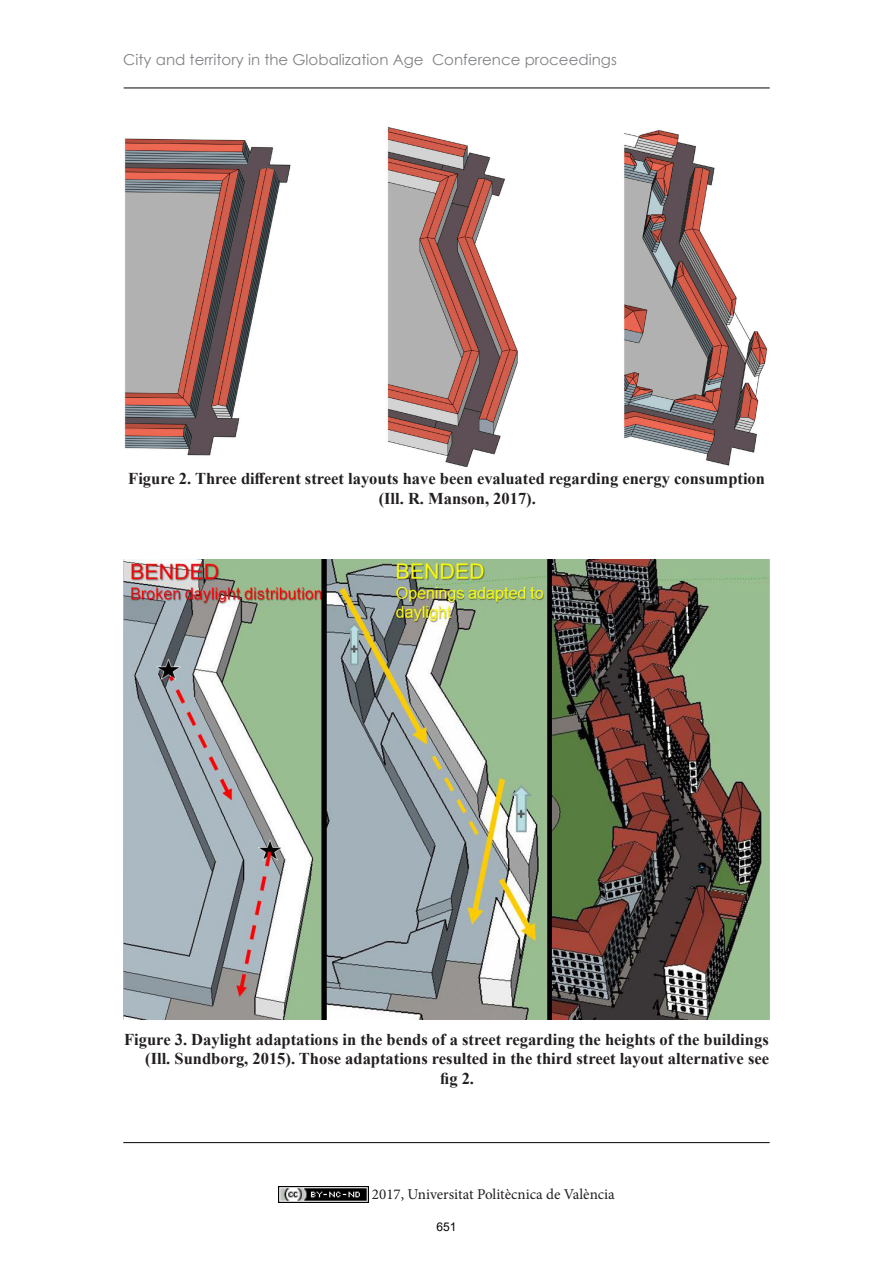
<style>
.page{position:relative;width:893px;height:1263px;background:#fff}
.page>*{position:absolute;margin:0;border:0;box-sizing:border-box;transform-origin:0 0}
.t1{font:700 16.5px/19.8px "Times New Roman";color:#231f20}
.t2{font:15px "Century Gothic";color:#808285}
.t3{font:15px "Minion Pro";color:#231f20}
.t4{font:12px "Arial";color:#000}
</style>
<div class="page">
<hr style="left:124px;top:87px;width:646px;height:1px;background:#231f20">
<hr style="left:123px;top:1142px;width:647px;height:1px;background:#231f20">
<img style="left:278px;top:1186px;width:90px;height:17px">
<img style="left:124px;top:127px;width:644px;height:340px">
<img style="left:123px;top:559px;width:647px;height:461px">
<p class="t2" style="left:123px;top:49px;width:495px">City and territory in the Globalization Age Conference proceedings</p>
<p class="t1" style="left:379px;top:468px;width:388px;text-indent:-250px">Figure 2. Three different street layouts have been evaluated regarding energy consumption (Ill. R. Manson, 2017).</p>
<p class="t1" style="left:124px;top:1028px;width:646px">Figure 3. Daylight adaptations in the bends of a street regarding the heights of the buildings</p>
<p class="t1" style="left:145px;top:1048px;width:625px">(Ill. Sundborg, 2015). Those adaptations resulted in the third street layout alternative see</p>
<p class="t1" style="left:440px;top:1068px;width:35px">fig 2.</p>
<p class="t3" style="left:372px;top:1184px;width:244px">2017, Universitat Politècnica de València</p>
<p class="t4" style="left:436px;top:1219px;width:22px">651</p>
</div>
